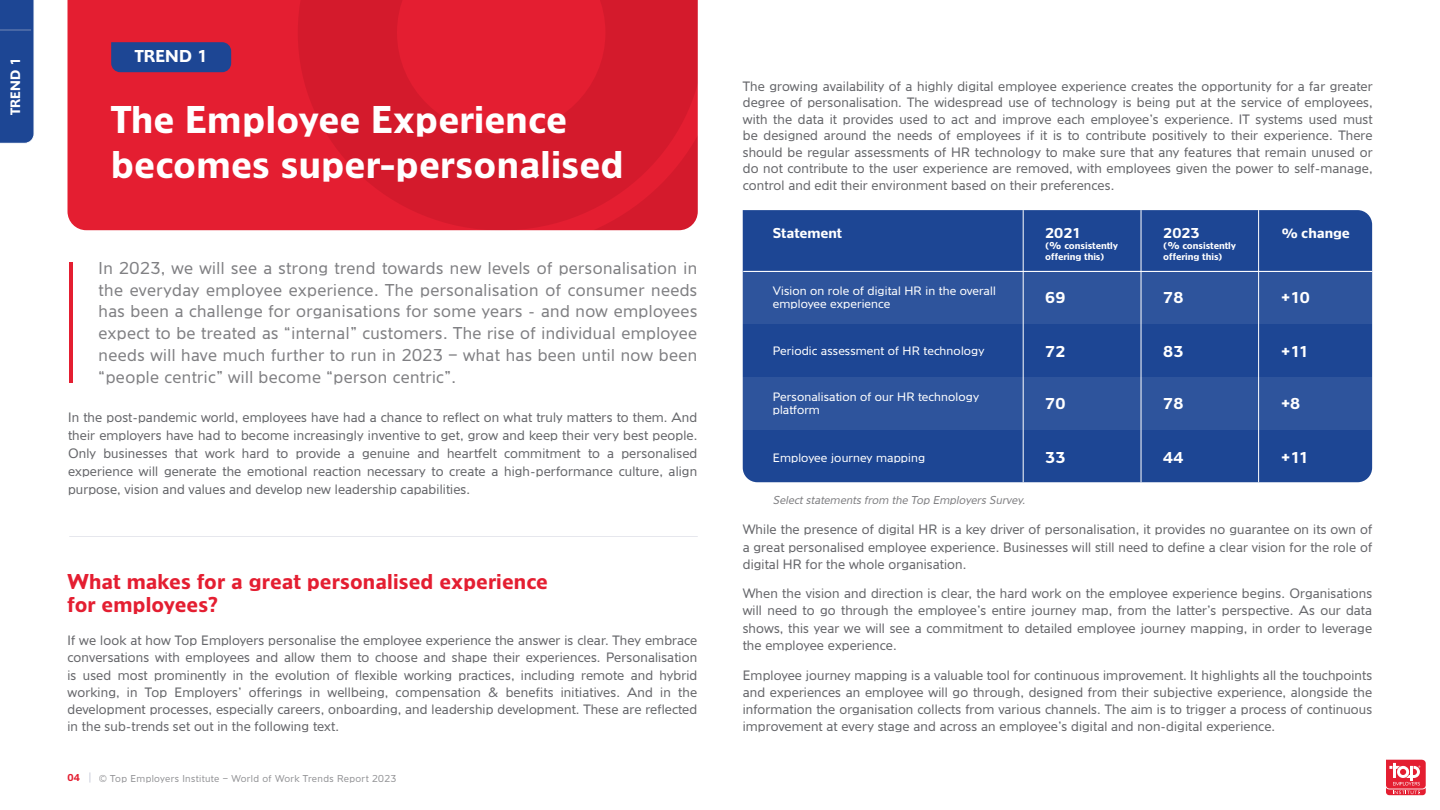
<style>
.page{position:relative;width:1440px;height:810px;background:#fff}
.page>*{position:absolute;margin:0;border:0;box-sizing:border-box;transform-origin:0 0}
.t1{font:700 40.5px "Angro EF";letter-spacing:.01em;color:#fff}
.t2{font:700 22.5px "Angro EF";letter-spacing:.01em;color:#e41e31}
.t3{font:300 18px "Angro EF";letter-spacing:.025em;color:#808083}
.t4{font:700 18px "Angro EF";letter-spacing:.01em;color:#fff}
.t5{font:700 16.5px "Angro EF";letter-spacing:.01em;color:#fff}
.t6{font:700 15px "Angro EF";color:#fff}
.t7{font:300 14.25px/17.2px "Angro EF";letter-spacing:.01em;color:#66676b;text-align:justify}
.t8{font:700 14.25px "Angro EF";color:#fff}
.t9{font:300 12.75px/13.5px "Angro EF";letter-spacing:.01em;color:#fff}
.t10{font:italic 300 12px "Angro EF";color:#808083}
.t11{font:300 10.5px "Angro EF";letter-spacing:.035em;color:#66676b}
.t12{font:700 10.5px "Angro EF";color:#e41e31}
.t13{font:700 10.2px "Angro EF";color:#fff}
.s1{font-family:"Verdana";font-size:9.45px}
.s2{font-family:"Verdana";font-size:12.75px}
</style>
<div class="page">
<svg style="left:1386px;top:760px;width:40px;height:35px"></svg>
<div style="left:743px;top:210px;width:629px;height:272px;background:#1d4694"></div>
<div style="left:743px;top:377px;width:629px;height:52px;background:#2e549c"></div>
<div style="left:743px;top:272px;width:629px;height:52px;background:#2e549c"></div>
<hr style="left:1258px;top:210px;width:1px;height:272px;background:#fff">
<hr style="left:1141px;top:210px;width:1px;height:272px;background:#fff">
<hr style="left:1023px;top:210px;width:1px;height:272px;background:#fff">
<hr style="left:743px;top:271px;width:629px;height:1px;background:#fff">
<hr style="left:69px;top:536px;width:629px;height:1px;background:#e6e7ed">
<svg style="left:70px;top:262px;width:3px;height:121px"></svg>
<div style="left:68px;top:0;width:230px;height:230px;background:#e41e31"></div>
<svg style="left:298px;top:0;width:400px;height:230px;background:#da1b2e"></svg>
<div style="left:111px;top:42px;width:120px;height:30px;background:#1d4694"></div>
<div style="left:0;top:0;width:34px;height:144px;background:#1d4694"></div>
<hr style="left:0;top:30px;width:31px;height:1px;background:#cccfdc">
<p class="t8" style="left:7px;top:115px;width:59px;rotate:-90deg">TREND 1</p>
<p class="t4" style="left:135px;top:46px;width:74px">TREND 1</p>
<p class="t1" style="left:111px;top:96px;width:457px">The Employee Experience</p>
<p class="t1" style="left:111px;top:141px;width:514px">becomes super-personalised</p>
<p class="t3" style="left:99px;top:258px;width:600px">In 2023, we will see a strong trend towards new levels of personalisation in</p>
<p class="t3" style="left:99px;top:280px;width:600px">the everyday employee experience. The personalisation of consumer needs</p>
<p class="t3" style="left:99px;top:302px;width:600px">has been a challenge for organisations for some years - and now employees</p>
<p class="t3" style="left:99px;top:323px;width:600px">expect to be treated as “internal” customers. The rise of individual employee</p>
<p class="t3" style="left:99px;top:345px;width:600px">needs will have much further to run in 2023 – what has been until now been</p>
<p class="t3" style="left:99px;top:367px;width:359px">“people centric” will become “person centric”.</p>
<p class="t7" style="left:68px;top:409px;width:631px">In the post-pandemic world, employees have had a chance to reflect on what truly matters to them. And</p>
<p class="t7" style="left:68px;top:427px;width:631px">their employers have had to become increasingly inventive to get, grow and keep their very best people.</p>
<p class="t7" style="left:68px;top:445px;width:631px">Only businesses that work hard to provide a genuine and heartfelt commitment to a personalised</p>
<p class="t7" style="left:68px;top:463px;width:631px">experience will generate the emotional reaction necessary to create a high-performance culture, align</p>
<p class="t7" style="left:68px;top:481px;width:403px">purpose, vision and values and develop new leadership capabilities.</p>
<p class="t2" style="left:68px;top:569px;width:482px">What makes for a great personalised experience</p>
<p class="t2" style="left:68px;top:591px;width:152px">for employees?</p>
<p class="t7" style="left:68px;top:632px;width:631px">If we look at how Top Employers personalise the employee experience the answer is clear. They embrace</p>
<p class="t7" style="left:68px;top:649px;width:631px">conversations with employees and allow them to choose and shape their experiences. Personalisation</p>
<p class="t7" style="left:68px;top:666px;width:631px">is used most prominently in the evolution of flexible working practices, including remote and hybrid</p>
<p class="t7" style="left:68px;top:684px;width:631px">working, in Top Employers’ offerings in wellbeing, compensation &amp; benefits initiatives. And in the</p>
<p class="t7" style="left:68px;top:701px;width:631px">development processes, especially careers, onboarding, and leadership development. These are reflected</p>
<p class="t7" style="left:68px;top:718px;width:273px">in the sub-trends set out in the following text.</p>
<p class="t12" style="left:68px;top:772px;width:14px">04</p>
<p class="t11" style="left:99px;top:773px;width:299px">© Top Employers Institute – World of Work Trends Report 2023</p>
<p class="t7" style="left:743px;top:78px;width:631px">The growing availability of a highly digital employee experience creates the opportunity for a far greater</p>
<p class="t7" style="left:743px;top:94px;width:631px">degree of personalisation. The widespread use of technology is being put at the service of employees,</p>
<p class="t7" style="left:743px;top:111px;width:631px">with the data it provides used to act and improve each employee’s experience. IT systems used must</p>
<p class="t7" style="left:743px;top:127px;width:631px">be designed around the needs of employees if it is to contribute positively to their experience. There</p>
<p class="t7" style="left:743px;top:144px;width:631px">should be regular assessments of HR technology to make sure that any features that remain unused or</p>
<p class="t7" style="left:743px;top:160px;width:631px">do not contribute to the user experience are removed, with employees given the power to self-manage,</p>
<p class="t7" style="left:743px;top:177px;width:373px">control and edit their environment based on their preferences.</p>
<p class="t6" style="left:773px;top:224px;width:71px">Statement</p>
<p class="t9" style="left:773px;top:284px;width:225px">Vision on role of digital HR in the overall employee experience</p>
<p class="t6" style="left:1045px;top:224px;width:37px">2021</p>
<p class="t13" style="left:1045px;top:240px;width:74px">(<span class="s1">%</span> consistently</p>
<p class="t13" style="left:1045px;top:251px;width:61px">offering this)</p>
<p class="t6" style="left:1163px;top:224px;width:38px">2023</p>
<p class="t6" style="left:1281px;top:224px;width:70px"><span class="s2">%</span> change</p>
<p class="t13" style="left:1163px;top:240px;width:74px">(<span class="s1">%</span> consistently</p>
<p class="t13" style="left:1163px;top:251px;width:61px">offering this)</p>
<p class="t5" style="left:1045px;top:288px;width:22px">69</p>
<p class="t5" style="left:1163px;top:288px;width:22px">78</p>
<p class="t5" style="left:1281px;top:288px;width:30px">+10</p>
<p class="t9" style="left:773px;top:345px;width:213px">Periodic assessment of HR technology</p>
<p class="t5" style="left:1045px;top:342px;width:22px">72</p>
<p class="t5" style="left:1163px;top:342px;width:22px">83</p>
<p class="t5" style="left:1281px;top:342px;width:29px">+11</p>
<p class="t9" style="left:773px;top:390px;width:208px">Personalisation of our HR technology platform</p>
<p class="t5" style="left:1045px;top:394px;width:22px">70</p>
<p class="t5" style="left:1163px;top:394px;width:22px">78</p>
<p class="t5" style="left:1281px;top:394px;width:20px">+8</p>
<p class="t9" style="left:773px;top:451px;width:154px">Employee journey mapping</p>
<p class="t5" style="left:1045px;top:448px;width:22px">33</p>
<p class="t5" style="left:1163px;top:448px;width:22px">44</p>
<p class="t5" style="left:1281px;top:448px;width:29px">+11</p>
<p class="t10" style="left:773px;top:493px;width:256px">Select statements from the Top Employers Survey.</p>
<p class="t7" style="left:743px;top:521px;width:631px">While the presence of digital HR is a key driver of personalisation, it provides no guarantee on its own of a great personalised employee experience. Businesses will still need to define a clear vision for the role of digital HR for the whole organisation.</p>
<p class="t7" style="left:743px;top:585px;width:631px">When the vision and direction is clear, the hard work on the employee experience begins. Organisations</p>
<p class="t7" style="left:743px;top:602px;width:631px">will need to go through the employee’s entire journey map, from the latter’s perspective. As our data</p>
<p class="t7" style="left:743px;top:619px;width:631px">shows, this year we will see a commitment to detailed employee journey mapping, in order to leverage</p>
<p class="t7" style="left:743px;top:637px;width:155px">the employee experience.</p>
<p class="t7" style="left:743px;top:666px;width:631px">Employee journey mapping is a valuable tool for continuous improvement. It highlights all the touchpoints</p>
<p class="t7" style="left:743px;top:684px;width:631px">and experiences an employee will go through, designed from their subjective experience, alongside the</p>
<p class="t7" style="left:743px;top:701px;width:631px">information the organisation collects from various channels. The aim is to trigger a process of continuous</p>
<p class="t7" style="left:743px;top:718px;width:534px">improvement at every stage and across an employee’s digital and non-digital experience.</p>
</div>
